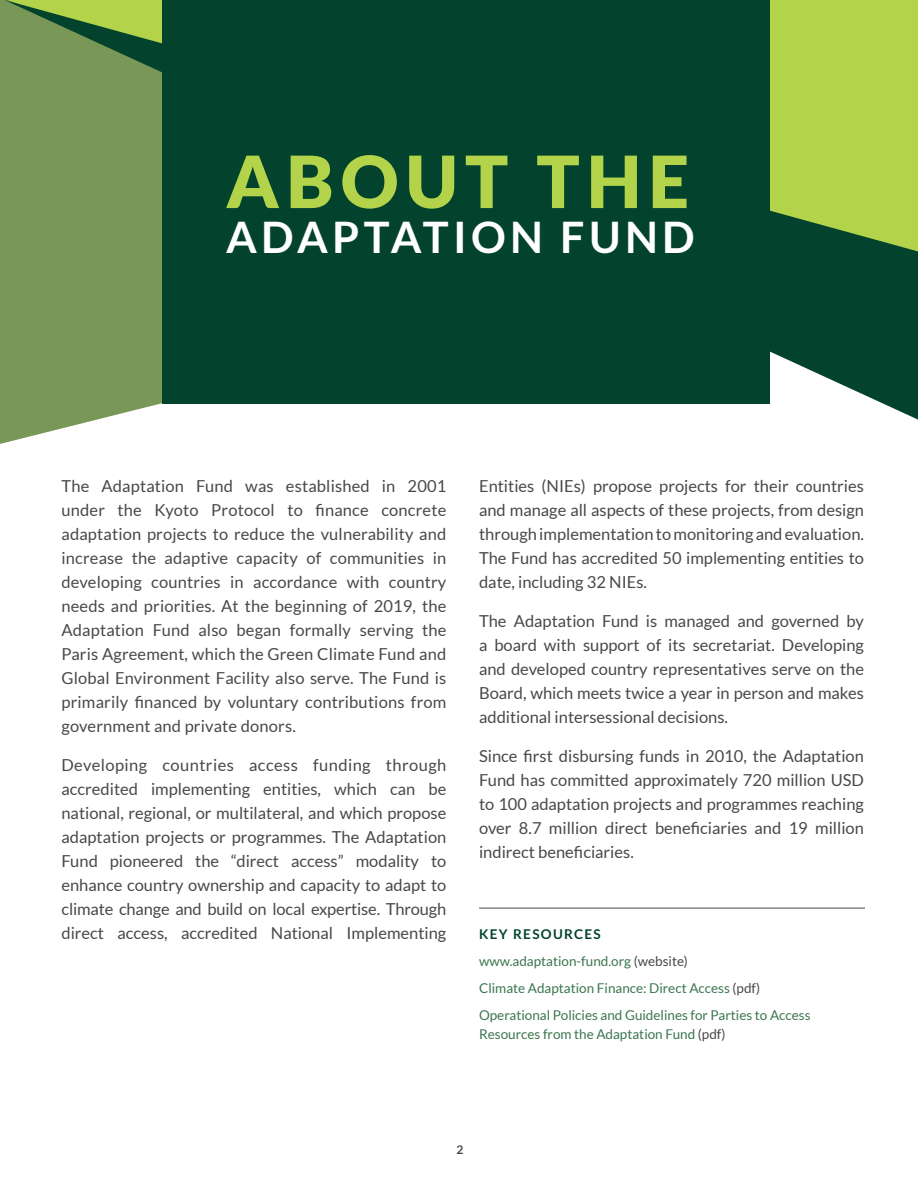
<style>
.page{position:relative;width:918px;height:1188px;background:#fff}
.page>*{position:absolute;margin:0;border:0;box-sizing:border-box;transform-origin:0 0}
.t1{font:900 72px "Lato";letter-spacing:.1em;color:#b2d34a}
.t2{font:700 43.5px "Lato";letter-spacing:.1em;color:#fff}
.t3{font:16.5px/24px "Lato";color:#48484a;text-align:justify}
.t4{font:13.5px/27px "Lato";color:#3b764f}
.t5{font:700 12px "Lato";color:#48484a}
.s1{font-weight:700;color:#03432d}
.s2{color:#48484a}
</style>
<div class="page">
<svg style="left:0;top:0;width:95px;height:444px;fill:#799756"></svg>
<svg style="left:4px;top:0;width:914px;height:420px;background:#81a35e"></svg>
<div style="left:162px;top:0;width:608px;height:403px;background:#03432d"></div>
<hr style="left:479px;top:908px;width:386px;height:1px;background:#48484a">
<h1 class="t1" style="left:226px;top:140px;width:465px">ABOUT THE</h1>
<h2 class="t2" style="left:226px;top:212px;width:470px">ADAPTATION FUND</h2>
<p class="t3" style="left:61px;top:474px;width:386px">The Adaptation Fund was established in 2001 under the Kyoto Protocol to finance concrete adaptation projects to reduce the vulnerability and increase the adaptive capacity of communities in developing countries in accordance with country needs and priorities. At the beginning of 2019, the Adaptation Fund also began formally serving the Paris Agreement, which the Green Climate Fund and Global Environment Facility also serve. The Fund is primarily financed by voluntary contributions from government and private donors.</p>
<p class="t3" style="left:61px;top:753px;width:386px">Developing countries access funding through accredited implementing entities, which can be national, regional, or multilateral, and which propose adaptation projects or programmes. The Adaptation Fund pioneered the “direct access” modality to enhance country ownership and capacity to adapt to climate change and build on local expertise. Through direct access, accredited N ational I mplementing</p>
<p class="t3" style="left:479px;top:474px;width:386px">Entities (NI Es) propose projects for their countries and manage all aspects of these projects, from design through implementation to monitoring and evaluation.<br>The Fund has accredited 50 implementing entities to date, including 32 NI Es.</p>
<p class="t3" style="left:479px;top:609px;width:386px">The Adaptation Fund is managed and governed by a board with support of its secretariat. Developing and developed country representatives serve on the Board, which meets twice a year in person and makes additional intersessional decisions.</p>
<p class="t3" style="left:479px;top:744px;width:386px">Since first disbursing funds in 2010, the Adaptation Fund has committed approximately 720 million USD to 100 adaptation projects and programmes reaching over 8.7 million direct beneficiaries and 19 million indirect beneficiaries.</p>
<p class="t4" style="left:479px;top:920px;width:333px"><span class="s1">KEY RESOURCES<br></span>www.adaptation-fund.org <span class="s2">(website)<br></span>Climate Adaptation Finance: Direct Access <span class="s2">(pdf)<br></span>Operational Policies and Guidelines for Parties to Access</p>
<p class="t4" style="left:479px;top:1021px;width:248px">Resources from the Adaptation Fund <span class="s2">(pdf)</span></p>
<p class="t5" style="left:457px;top:1143px;width:8px">2</p>
</div>
